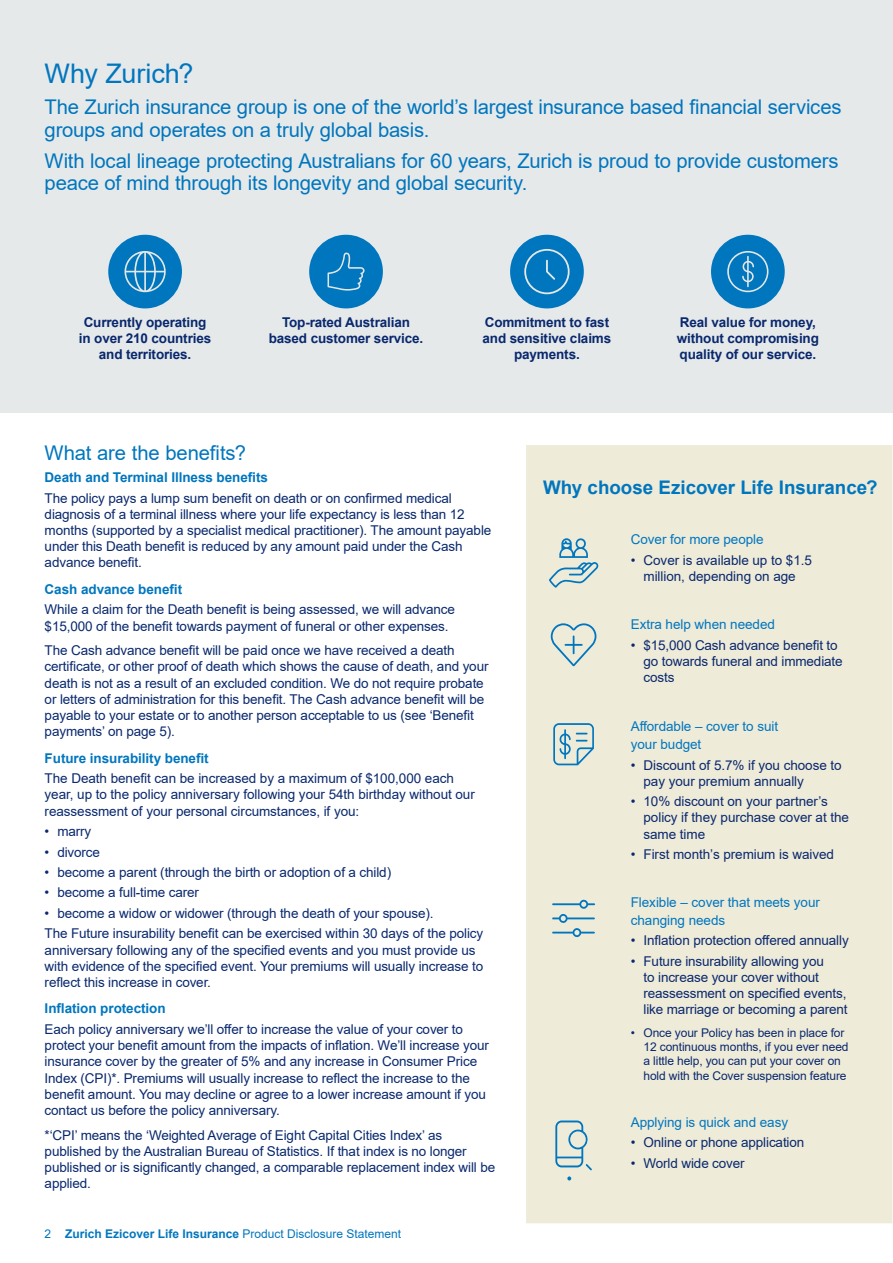
<style>
.page{position:relative;width:893px;height:1263px;background:#fff}
.page>*{position:absolute;margin:0;border:0;box-sizing:border-box;transform-origin:0 0}
.t1{font:27px "Arial";letter-spacing:-.005em;color:#0076be}
.t2{font:20.25px/22.5px "Arial";letter-spacing:-.01em;color:#0076be}
.t3{font:700 18.75px "Arial";color:#0076be}
.t4{font:13.5px/16.2px "Arial";letter-spacing:-.01em;color:#09286d}
.t5{font:700 13.5px/16.2px "Arial";letter-spacing:-.01em;color:#09286d;text-align:center}
.t6{font:13.5px/18px "Arial";letter-spacing:-.005em;color:#0076be}
.t7{font:700 13.5px "Arial";letter-spacing:-.005em;color:#0076be}
.t8{font:12px/14.2px "Arial";letter-spacing:-.01em;color:#09286d}
.t9{font:12px "Arial";color:#0076be}
.s1{font-weight:700}
</style>
<div class="page">
<div style="left:0;top:0;width:893px;height:412px;background:#e6e9ea"></div>
<div style="left:108px;top:235px;width:74px;height:73px;background:#0076be;border-radius:50%"></div>
<svg style="left:124px;top:251px;width:42px;height:41px"></svg>
<div style="left:309px;top:235px;width:74px;height:73px;background:#0076be;border-radius:50%"></div>
<svg style="left:327px;top:253px;width:38px;height:38px"></svg>
<div style="left:510px;top:235px;width:74px;height:73px;background:#0076be;border-radius:50%"></div>
<svg style="left:524px;top:249px;width:46px;height:45px"></svg>
<div style="left:711px;top:235px;width:74px;height:73px;background:#0076be;border-radius:50%"></div>
<svg style="left:727px;top:251px;width:41px;height:41px"></svg>
<div style="left:526px;top:445px;width:366px;height:778px;background:#efebd9"></div>
<svg style="left:549px;top:538px;width:49px;height:50px;background:#bdd2d3"></svg>
<svg style="left:553px;top:723px;width:41px;height:42px;background:#b0ccd1"></svg>
<svg style="left:551px;top:623px;width:45px;height:43px;background:#c9d8d4"></svg>
<svg style="left:552px;top:899px;width:43px;height:38px;background:#c1d4d3"></svg>
<svg style="left:555px;top:1120px;width:37px;height:50px;background:#bed3d3"></svg>
<svg style="left:567px;top:1176px;width:4px;height:4px"></svg>
<h1 class="t1" style="left:45px;top:55px;width:150px">Why Zurich?</h1>
<h2 class="t2" style="left:45px;top:96px;width:799px">The Zurich insurance group is one of the world’s largest insurance based financial services groups and operates on a truly global basis.</h2>
<h2 class="t2" style="left:45px;top:149px;width:795px">With local lineage protecting Australians for 60 years, Zurich is proud to provide customers peace of mind through its longevity and global security.</h2>
<p class="t5" style="left:79px;top:314px;width:134px">Currently operating in over 210 countries and territories.</p>
<p class="t5" style="left:269px;top:314px;width:156px">Top-rated Australian based customer service.</p>
<p class="t5" style="left:483px;top:314px;width:130px">Commitment to fast and sensitive claims payments.</p>
<p class="t5" style="left:677px;top:314px;width:144px;text-align:left">Real value for money, without compromising quality of our service.</p>
<h2 class="t2" style="left:45px;top:441px;width:203px">What are the benefits?</h2>
<p class="t7" style="left:45px;top:468px;width:225px">Death and Terminal Illness benefits</p>
<p class="t4" style="left:45px;top:490px;width:448px">The policy pays a lump sum benefit on death or on confirmed medical diagnosis of a terminal illness where your life expectancy is less than 12 months (supported by a specialist medical practitioner). The amount payable under this Death benefit is reduced by any amount paid under the Cash advance benefit.</p>
<p class="t7" style="left:45px;top:580px;width:139px">Cash advance benefit</p>
<p class="t4" style="left:45px;top:601px;width:412px">While a claim for the Death benefit is being assessed, we will advance $15,000 of the benefit towards payment of funeral or other expenses.</p>
<p class="t4" style="left:45px;top:642px;width:445px">The Cash advance benefit will be paid once we have received a death certificate, or other proof of death which shows the cause of death, and your death is not as a result of an excluded condition. We do not require probate or letters of administration for this benefit. The Cash advance benefit will be payable to your estate or to another person acceptable to us (see ‘Benefit payments’ on page 5).</p>
<p class="t7" style="left:45px;top:748px;width:166px">Future insurability benefit</p>
<p class="t4" style="left:45px;top:770px;width:432px">The Death benefit can be increased by a maximum of $100,000 each year, up to the policy anniversary following your 54th birthday without our reassessment of your personal circumstances, if you:</p>
<p class="t4" style="left:45px;top:823px;width:48px">• marry</p>
<p class="t4" style="left:45px;top:843px;width:57px">• divorce</p>
<p class="t4" style="left:45px;top:864px;width:348px">• become a parent (through the birth or adoption of a child)</p>
<p class="t4" style="left:45px;top:884px;width:156px">• become a full-time carer</p>
<p class="t4" style="left:45px;top:903px;width:440px;line-height:20.4px">• become a widow or widower (through the death of your spouse).<br>The Future insurability benefit can be exercised within 30 days of the policy</p>
<p class="t4" style="left:45px;top:941px;width:440px">anniversary following any of the specified events and you must provide us with evidence of the specified event. Your premiums will usually increase to reflect this increase in cover.</p>
<p class="t7" style="left:45px;top:999px;width:123px">Inflation protection</p>
<p class="t4" style="left:45px;top:1021px;width:446px">Each policy anniversary we’ll offer to increase the value of your cover to protect your benefit amount from the impacts of inflation. We’ll increase your insurance cover by the greater of 5% and any increase in Consumer Price Index (CPI)*. Premiums will usually increase to reflect the increase to the benefit amount. You may decline or agree to a lower increase amount if you contact us before the policy anniversary.</p>
<p class="t4" style="left:45px;top:1127px;width:452px">*‘CPI’ means the ‘Weighted Average of Eight Capital Cities Index’ as published by the Australian Bureau of Statistics. If that index is no longer published or is significantly changed, a comparable replacement index will be applied.</p>
<p class="t9" style="left:45px;top:1225px;width:358px">2 <span class="s1">Zurich Ezicover Life Insurance</span> Product Disclosure Statement</p>
<h3 class="t3" style="left:543px;top:474px;width:336px">Why choose Ezicover Life Insurance?</h3>
<p class="t6" style="left:631px;top:530px;width:134px">Cover for more people</p>
<p class="t4" style="left:631px;top:552px;width:183px;text-align:center">• Cover is available up to $1.5 million, depending on age</p>
<p class="t6" style="left:631px;top:615px;width:146px">Extra help when needed</p>
<p class="t4" style="left:643px;top:637px;width:201px;text-indent:-13px">• $15,000 Cash advance benefit to go towards funeral and immediate costs</p>
<p class="t6" style="left:631px;top:717px;width:149px">Affordable – cover to suit your budget</p>
<p class="t4" style="left:643px;top:757px;width:200px;text-indent:-13px">• Discount of 5.7% if you choose to pay your premium annually</p>
<p class="t4" style="left:643px;top:793px;width:207px;text-indent:-13px">• 10% discount on your partner’s policy if they purchase cover at the same time</p>
<p class="t4" style="left:631px;top:846px;width:205px">• First month’s premium is waived</p>
<p class="t6" style="left:631px;top:893px;width:191px">Flexible – cover that meets your changing needs</p>
<p class="t4" style="left:631px;top:932px;width:219px">• Inflation protection offered annually</p>
<p class="t4" style="left:643px;top:953px;width:206px;text-indent:-13px">• Future insurability allowing you<br>to increase your cover without reassessment on specified events, like marriage or becoming a parent</p>
<p class="t8" style="left:643px;top:1025px;width:207px;text-indent:-13px">• Once your Policy has been in place for 12 continuous months, if you ever need a little help, you can put your cover on hold with the Cover suspension feature</p>
<p class="t6" style="left:631px;top:1113px;width:159px">Applying is quick and easy</p>
<p class="t4" style="left:631px;top:1134px;width:175px">• Online or phone application</p>
<p class="t4" style="left:631px;top:1155px;width:116px">• World wide cover</p>
</div>
